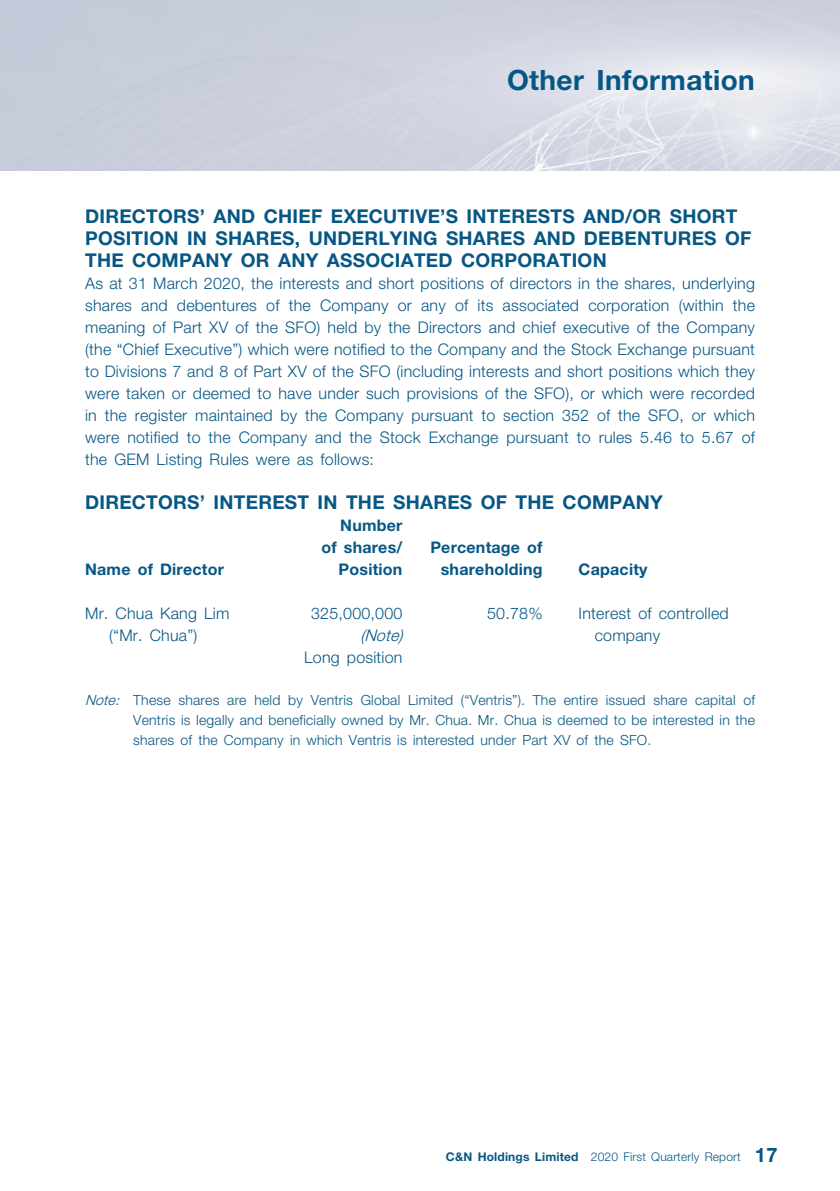
<style>
.page{position:relative;width:840px;height:1191px;background:#fff}
.page>*{position:absolute;margin:0;border:0;box-sizing:border-box;transform-origin:0 0}
.t1{font:700 28px "Helvetica Neue LT Std";letter-spacing:.015em;color:#065784}
._03_H1{font:700 19px/22px "Helvetica Neue LT Std";letter-spacing:.015em;color:#065784}
._01_Body_Text{font:300 16px/22px "Helvetica Neue LT Std";letter-spacing:.015em;color:#065784;text-align:justify}
._01_Body_Text-2{font:700 16px/22px "Helvetica Neue LT Std";letter-spacing:.015em;color:#065784;text-align:right}
._15_Table_Stub{font:300 16px/22px "Helvetica Neue LT Std";letter-spacing:.015em;color:#065784}
._25_P0__Note{font:300 14px/20px "Helvetica Neue LT Std";letter-spacing:.015em;color:#065784;text-align:justify}
.t2{font:300 12px "Helvetica Neue LT Std";letter-spacing:.015em;color:#065784}
.s1{font-style:italic}
.s2{font-weight:700}
.s3{font-weight:700;font-size:20px}
</style>
<div class="page">
<img style="left:0;top:0;width:839px;height:170px">
<h1 class="t1" style="left:506px;top:63px;width:249px">Other Information</h1>
<p class="_03_H1" style="left:85px;top:205px;width:667px">DIRECTORS’ AND CHIEF EXECUTIVE’S INTERESTS AND/OR SHORT<br>POSITION IN SHARES, UNDERLYING SHARES AND DEBENTURES OF<br>THE COMPANY OR ANY ASSOCIATED CORPORATION</p>
<p class="_01_Body_Text" style="left:85px;top:272px;width:671px">As at 31 March 2020, the interests and short positions of directors in the shares, underlying shares and debentures of the Company or any of its associated corporation (within the meaning of Part XV of the SFO) held by the Directors and chief executive of the Company (the “Chief Executive”) which were notified to the Company and the Stock Exchange pursuant to Divisions 7 and 8 of Part XV of the SFO (including interests and short positions which they were taken or deemed to have under such provisions of the SFO), or which were recorded in the register maintained by the Company pursuant to section 352 of the SFO, or which were notified to the Company and the Stock Exchange pursuant to rules 5.46 to 5.67 of the GEM Listing Rules were as follows:</p>
<p class="_03_H1" style="left:85px;top:491px;width:579px">DIRECTORS’ INTEREST IN THE SHARES OF THE COMPANY</p>
<p class="_01_Body_Text-2" style="left:85px;top:558px;width:140px">Name of Director</p>
<p class="_01_Body_Text-2" style="left:321px;top:514px;width:82px">Number of shares/<br>Position</p>
<p class="_01_Body_Text-2" style="left:430px;top:536px;width:114px">Percentage of shareholding</p>
<p class="_01_Body_Text-2" style="left:578px;top:558px;width:70px">Capacity</p>
<p class="_01_Body_Text" style="left:85px;top:602px;width:146px;text-align:center">Mr. Chua Kang Lim (“Mr. Chua”)</p>
<p class="_01_Body_Text" style="left:304px;top:602px;width:101px;text-align:right">325,000,000 <span class="s1">(Note)<br></span>Long position</p>
<p class="_01_Body_Text" style="left:487px;top:602px;width:57px">50.78%</p>
<p class="_15_Table_Stub" style="left:594px;top:602px;width:135px;text-indent:-16px">Interest of controlled company</p>
<p class="_25_P0__Note" style="left:133px;top:689px;width:623px;text-indent:-48px"><span class="s1">Note:</span> These shares are held by Ventris Global Limited (“Ventris”). The entire issued share capital of Ventris is legally and beneficially owned by Mr. Chua. Mr. Chua is deemed to be interested in the shares of the Company in which Ventris is interested under Part XV of the SFO.</p>
<p class="t2" style="left:445px;top:1149px;width:333px"><span class="s2">C&amp;N Holdings Limited</span> 2020 First Quarterly Report <span class="s3">17</span></p>
</div>
